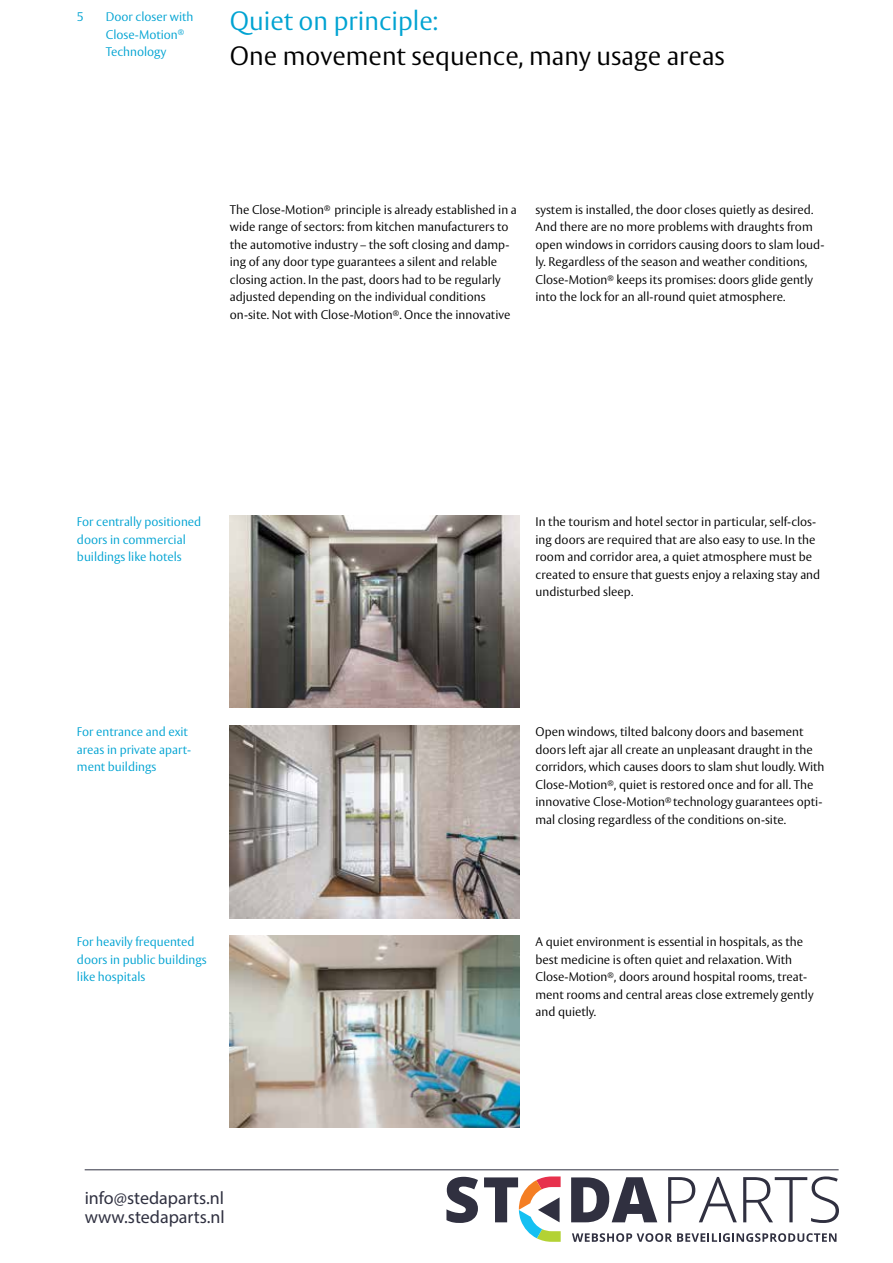
<style>
.page{position:relative;width:893px;height:1263px;background:#fff}
.page>*{position:absolute;margin:0;border:0;box-sizing:border-box;transform-origin:0 0}
.t1{font:300 26.25px "ASSA Vesta";color:#000}
.t2{font:300 26.25px "ASSA Vesta";color:#00a3d2}
.t3{font:18px/19.5px "Myriad Pro";color:#303141}
.t4{font:300 12.45px/17.5px "ASSA Vesta";color:#000}
.t5{font:300 12.45px/17.5px "ASSA Vesta";color:#00a3d2}
.t6{font:300 7.2px "ASSA Vesta";color:#000}
.t7{font:300 7.2px "ASSA Vesta";color:#00a3d2}
</style>
<div class="page">
<img style="left:230px;top:515px;width:289px;height:193px">
<img style="left:230px;top:726px;width:289px;height:192px">
<img style="left:230px;top:935px;width:289px;height:193px">
<svg style="left:572px;top:1233px;width:264px;height:9px"></svg>
<svg style="left:446px;top:1177px;width:32px;height:46px"></svg>
<svg style="left:571px;top:1177px;width:86px;height:45px"></svg>
<svg style="left:668px;top:1177px;width:69px;height:45px"></svg>
<svg style="left:743px;top:1176px;width:96px;height:47px"></svg>
<svg style="left:484px;top:1176px;width:77px;height:66px"></svg>
<hr style="left:85px;top:1169px;width:754px;height:1px;background:#303141">
<p class="t5" style="left:77px;top:9px;width:8px">5</p>
<p class="t5" style="left:106px;top:9px;width:89px">Door closer with</p>
<p class="t5" style="left:106px;top:26px;width:73px">Close-Motion<br>Technology</p>
<p class="t7" style="left:178px;top:28px;width:8px">R</p>
<h1 class="t2" style="left:230px;top:5px;width:210px">Quiet on principle:</h1>
<h1 class="t1" style="left:230px;top:40px;width:497px">One movement sequence, many usage areas</h1>
<p class="t4" style="left:334px;top:201px;width:184px">principle is already established in a</p>
<p class="t4" style="left:230px;top:201px;width:280px">The Close-Motion<br>wide range of sectors: from kitchen manufacturers to</p>
<p class="t4" style="left:230px;top:254px;width:269px">ing of any door type guarantees a silent and relable</p>
<p class="t6" style="left:324px;top:203px;width:8px">®</p>
<p class="t4" style="left:230px;top:236px;width:281px">the automotive industry – the soft closing and damp-</p>
<p class="t4" style="left:230px;top:271px;width:282px">closing action In. the past, doors had to be regularly adjusted depending on the individual conditions on-site. Not with Close-Motion .<sup>®</sup> Once the innovative</p>
<p class="t4" style="left:536px;top:201px;width:279px">system is installed, the door closes quietly as desired.<br>And there are no more problems with draughts from</p>
<p class="t4" style="left:536px;top:254px;width:273px">ly. Regardless of the season and weather conditions,</p>
<p class="t4" style="left:536px;top:236px;width:290px">open windows in corridors causing doors to slam loud-</p>
<p class="t4" style="left:616px;top:271px;width:198px">keeps its promises: doors glide gently</p>
<p class="t4" style="left:536px;top:271px;width:251px">Close-Motion<br>into the lock for an all-round quiet atmosphere.</p>
<p class="t6" style="left:607px;top:273px;width:8px">®</p>
<p class="t5" style="left:77px;top:514px;width:126px">For centrally positioned doors in commercial buildings like hotels</p>
<p class="t5" style="left:77px;top:724px;width:112px">For entrance and exit</p>
<p class="t5" style="left:77px;top:759px;width:81px">ment buildings</p>
<p class="t5" style="left:77px;top:741px;width:116px">areas in private apart-</p>
<p class="t5" style="left:77px;top:933px;width:131px">For heavily frequented doors in public buildings like hospitals</p>
<p class="t4" style="left:536px;top:514px;width:282px">In the tourism and hotel sector in particular, self-clos-</p>
<p class="t4" style="left:536px;top:549px;width:286px">room and corridor area a, quiet atmosphere must be created to ensure that guests enjoy a relaxing stay and undisturbed sleep.</p>
<p class="t4" style="left:536px;top:531px;width:281px">ing doors are required that are also easy to use In. the</p>
<p class="t4" style="left:536px;top:724px;width:290px">Open windows, tilted balcony doors and basement doors left ajar all create an unpleasant draught in the corridors, which causes doors to slam shut loudly. With Close-Motion ,<sup>®</sup> quiet is restored once and for all. The</p>
<p class="t4" style="left:536px;top:811px;width:252px">mal closing regardless of the conditions on-site.</p>
<p class="t4" style="left:673px;top:793px;width:151px">technology guarantees opti-</p>
<p class="t4" style="left:536px;top:793px;width:131px">innovative Close-Motion</p>
<p class="t6" style="left:665px;top:795px;width:8px">®</p>
<p class="t4" style="left:536px;top:933px;width:269px">A quiet environment is essential in hospitals, as the best medicine is often quiet and relaxation. With</p>
<p class="t4" style="left:536px;top:986px;width:280px">ment rooms and central areas close extremely gently</p>
<p class="t4" style="left:536px;top:968px;width:273px">Close-Motion ,<sup>®</sup> doors around hospital rooms, treat-</p>
<p class="t4" style="left:536px;top:1003px;width:62px">and quietly.</p>
<h2 class="t3" style="left:85px;top:1188px;width:142px">info@stedaparts.nl www.stedaparts.nl</h2>
</div>
